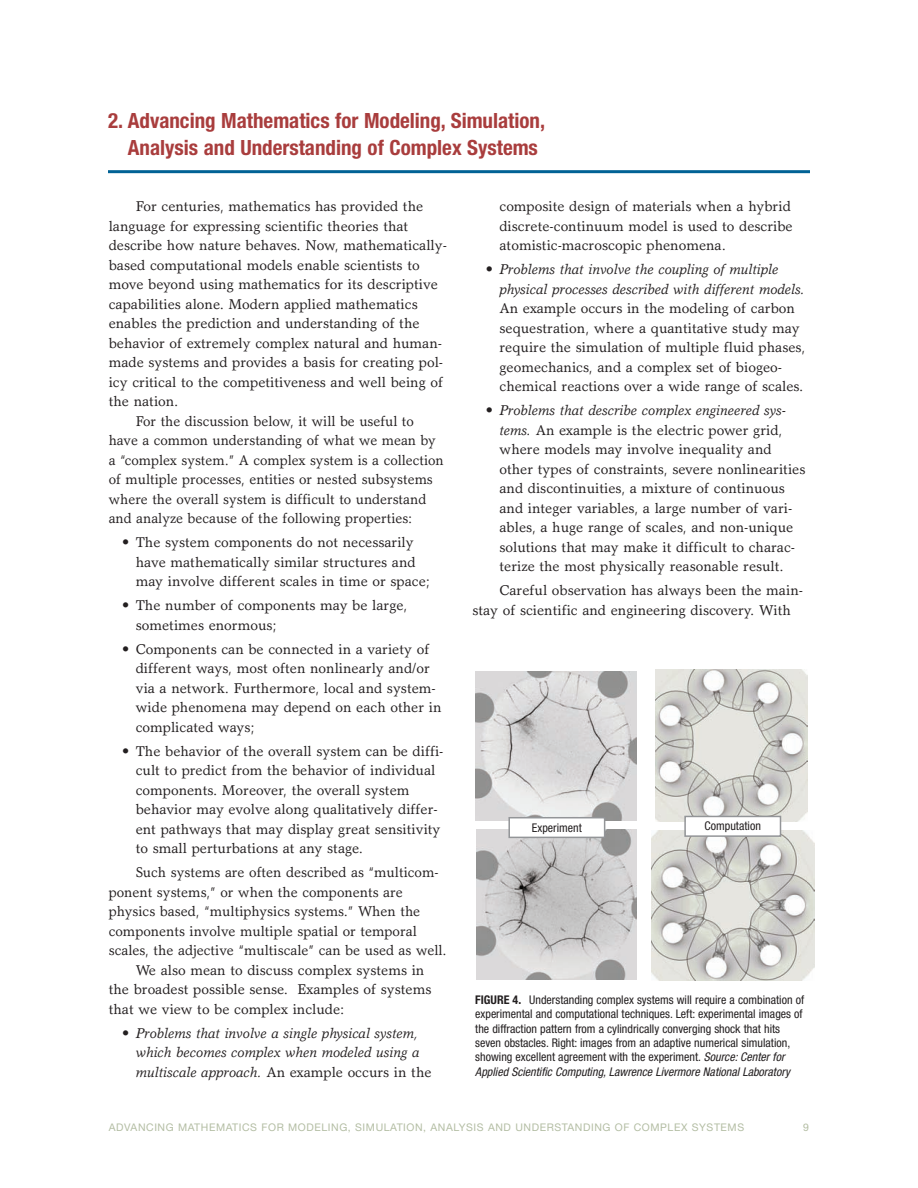
<style>
.page{position:relative;width:918px;height:1188px;background:#fff}
.page>*{position:absolute;margin:0;border:0;box-sizing:border-box;transform-origin:0 0}
.t1{font:700 condensed 21px/27px "Helvetica Neue";color:#a93d3d}
.t2{font:14.25px/19.5px "Garth Graphic";color:#231f20}
.t3{font:italic 14.25px/19.5px "Garth Graphic";color:#231f20}
.t4{font:condensed 12px/14.4px "Helvetica Neue";color:#231f20}
.t5{font:10.5px "Helvetica Neue";letter-spacing:.055em;color:#b3bda3}
.s1{font-style:normal}
.s2{font-style:italic}
.s3{font-weight:700}
</style>
<div class="page">
<hr style="left:108px;top:170px;width:702px;height:3px;background:#006295">
<img style="left:476px;top:830px;width:160px;height:150px">
<img style="left:475px;top:671px;width:162px;height:150px">
<img style="left:656px;top:670px;width:152px;height:152px">
<img style="left:651px;top:831px;width:163px;height:150px">
<div style="left:510px;top:818px;width:94px;height:19px;background:#fff"></div>
<div style="left:508px;top:817px;width:97px;height:21px;border:2px solid #939598"></div>
<div style="left:686px;top:817px;width:94px;height:18px;background:#fff"></div>
<div style="left:684px;top:816px;width:97px;height:21px;border:2px solid #939598"></div>
<h1 class="t1" style="left:128px;top:107px;width:419px;text-indent:-20px">2. Advancing Mathematics for Modeling, Simulation,<br>Analysis and Understanding of Complex Systems</h1>
<p class="t2" style="left:136px;top:198px;width:289px">For centuries, mathematics has provided the</p>
<p class="t2" style="left:109px;top:218px;width:301px">language for expressing scientific theories that</p>
<p class="t2" style="left:109px;top:237px;width:340px">describe how nature behaves. Now, mathematically-</p>
<p class="t2" style="left:109px;top:257px;width:312px">based computational models enable scientists to</p>
<p class="t2" style="left:109px;top:276px;width:331px">move beyond using mathematics for its descriptive</p>
<p class="t2" style="left:109px;top:296px;width:310px">capabilities alone. Modern applied mathematics</p>
<p class="t2" style="left:109px;top:315px;width:312px">enables the prediction and understanding of the</p>
<p class="t2" style="left:109px;top:335px;width:335px">behavior of extremely complex natural and human-</p>
<p class="t2" style="left:109px;top:354px;width:336px">made systems and provides a basis for creating pol-</p>
<p class="t2" style="left:109px;top:374px;width:336px">icy critical to the competitiveness and well being of</p>
<p class="t2" style="left:109px;top:393px;width:71px">the nation.</p>
<p class="t2" style="left:136px;top:413px;width:280px">For the discussion below, it will be useful to</p>
<p class="t2" style="left:109px;top:432px;width:329px">have a common understanding of what we mean by</p>
<p class="t2" style="left:109px;top:452px;width:337px">a “complex system.” A complex system is a collection</p>
<p class="t2" style="left:109px;top:471px;width:326px">of multiple processes, entities or nested subsystems</p>
<p class="t2" style="left:109px;top:491px;width:319px">where the overall system is difficult to understand</p>
<p class="t2" style="left:109px;top:510px;width:305px">and analyze because of the following properties:</p>
<p class="t2" style="left:136px;top:534px;width:296px;text-indent:-13px">• The system components do not necessarily have mathematically similar structures and may involve different scales in time or space;</p>
<p class="t2" style="left:136px;top:597px;width:273px;text-indent:-13px">• The number of components may be large, sometimes enormous;</p>
<p class="t2" style="left:136px;top:641px;width:307px;text-indent:-13px">• Components can be connected in a variety of different ways, most often nonlinearly and/or via a network. Furthermore, local and system&shy;wide phenomena may depend on each other in complicated ways;</p>
<p class="t2" style="left:136px;top:743px;width:309px;text-indent:-13px">• The behavior of the overall system can be diffi&shy;cult to predict from the behavior of individual components. Moreover, the overall system behavior may evolve along qualitatively differ&shy;ent pathways that may display great sensitivity to small perturbations at any stage.</p>
<p class="t2" style="left:136px;top:864px;width:304px">Such systems are often described as “multicom-</p>
<p class="t2" style="left:109px;top:884px;width:296px">ponent systems,” or when the components are</p>
<p class="t2" style="left:109px;top:903px;width:313px">physics based, “multiphysics systems.” When the</p>
<p class="t2" style="left:109px;top:923px;width:310px">components involve multiple spatial or temporal</p>
<p class="t2" style="left:109px;top:942px;width:340px">scales, the adjective “multiscale” can be used as well.</p>
<p class="t2" style="left:136px;top:962px;width:290px">We also mean to discuss complex systems in</p>
<p class="t2" style="left:109px;top:981px;width:324px">the broadest possible sense. Examples of systems</p>
<p class="t2" style="left:109px;top:1001px;width:237px">that we view to be complex include:</p>
<p class="t3" style="left:136px;top:1025px;width:297px;text-indent:-13px"><span class="s1">•</span> Problems that involve a single physical system, which becomes complex when modeled using a multiscale approach. <span class="s1">An example occurs in the</span></p>
<p class="t2" style="left:499px;top:198px;width:295px">composite design of materials when a hybrid discrete-continuum model is used to describe atomistic-macroscopic phenomena.</p>
<p class="t3" style="left:499px;top:261px;width:307px;text-indent:-13px"><span class="s1">•</span> Problems that involve the coupling of multiple physical processes described with different models.</p>
<p class="t2" style="left:499px;top:300px;width:307px">An example occurs in the modeling of carbon sequestration, where a quantitative study may require the simulation of multiple fluid phases, geomechanics, and a complex set of biogeo&shy;chemical reactions over a wide range of scales.</p>
<p class="t2" style="left:499px;top:402px;width:307px;text-indent:-13px">• <span class="s2">Problems that describe complex engineered sys&shy;tems.</span> An example is the electric power grid, where models may involve inequality and other types of constraints, severe nonlinearities and discontinuities, a mixture of continuous and integer variables, a large number of vari&shy;ables, a huge range of scales, and non-unique solutions that may make it difficult to charac&shy;terize the most physically reasonable result.</p>
<p class="t2" style="left:472px;top:582px;width:332px;text-indent:27px">Careful observation has always been the main&shy;stay of scientific and engineering discovery. With</p>
<p class="t4" style="left:532px;top:821px;width:51px">Experiment</p>
<p class="t4" style="left:705px;top:820px;width:58px">Computation</p>
<p class="t4" style="left:475px;top:993px;width:330px"><span class="s3">FIGURE 4.</span> Understanding complex systems will require a combination of experimental and computational techniques. Left: experimental images of the diffraction pattern from a cylindrically converging shock that hits seven obstacles. Right: images from an adaptive numerical simulation, showing excellent agreement with the experiment. <span class="s2">Source: Center for Applied Scientific Computing, Lawrence Livermore National Laboratory</span></p>
<p class="t5" style="left:109px;top:1121px;width:637px">ADVANCING MATHEMATICS FOR MODELING, SIMULATION, ANALYSIS AND UNDERSTANDING OF COMPLEX SYSTEMS</p>
<p class="t5" style="left:803px;top:1121px;width:7px">9</p>
</div>
